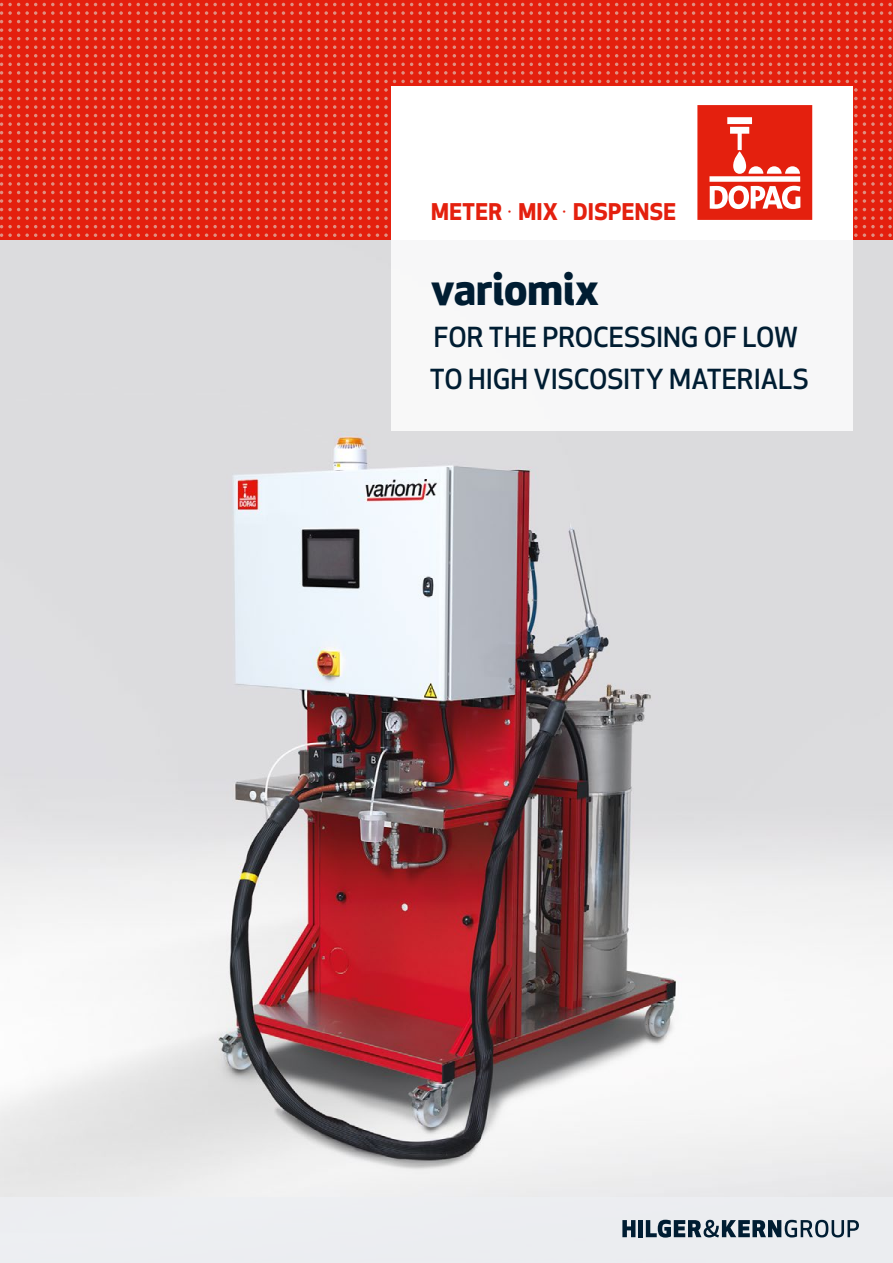
<style>
.page{position:relative;width:893px;height:1263px;background:#fff}
.page>*{position:absolute;margin:0;border:0;box-sizing:border-box;transform-origin:0 0}
.t1{font:700 45px "Apex New";letter-spacing:-.01em;color:#001d32}
.t2{font:500 27px/42px "Apex New";color:#001d32}
.t3{font:700 22.5px "Apex New";letter-spacing:.02em;color:#e4200e}
.s1{font-weight:400}
</style>
<div class="page">
<img style="left:0;top:239px;width:893px;height:958px">
<div style="left:0;top:0;width:893px;height:239px;background:#e4200e"></div>
<svg style="left:0;top:3px;width:37px;height:148px"></svg>
<svg style="left:43px;top:3px;width:199px;height:148px"></svg>
<svg style="left:248px;top:3px;width:88px;height:148px"></svg>
<svg style="left:342px;top:3px;width:199px;height:148px"></svg>
<svg style="left:547px;top:3px;width:88px;height:81px"></svg>
<svg style="left:846px;top:3px;width:46px;height:148px"></svg>
<svg style="left:0;top:157px;width:37px;height:80px"></svg>
<svg style="left:43px;top:157px;width:199px;height:80px"></svg>
<svg style="left:248px;top:157px;width:88px;height:80px"></svg>
<svg style="left:342px;top:157px;width:46px;height:80px"></svg>
<svg style="left:854px;top:157px;width:38px;height:80px"></svg>
<div style="left:391px;top:86px;width:462px;height:153px;background:#fff"></div>
<svg style="left:641px;top:3px;width:199px;height:217px"></svg>
<div style="left:391px;top:239px;width:462px;height:191px;background:#f7f7f8"></div>
<div style="left:0;top:1197px;width:893px;height:66px;background:#edeff3"></div>
<svg style="left:622px;top:1220px;width:13px;height:17px"></svg>
<div style="left:638px;top:1220px;width:5px;height:17px;background:#001d32"></div>
<svg style="left:646px;top:1220px;width:213px;height:17px"></svg>
<p class="t3" style="left:431px;top:195px;width:246px">METER <span class="s1">·</span> MIX <span class="s1">·</span> DISPENSE</p>
<h1 class="t1" style="left:431px;top:255px;width:169px">variomix</h1>
<p class="t2" style="left:430px;top:315px;width:380px">FOR THE PROCESSING OF LOW<br>TO HIGH VISCOSITY MATERIALS</p>
</div>
